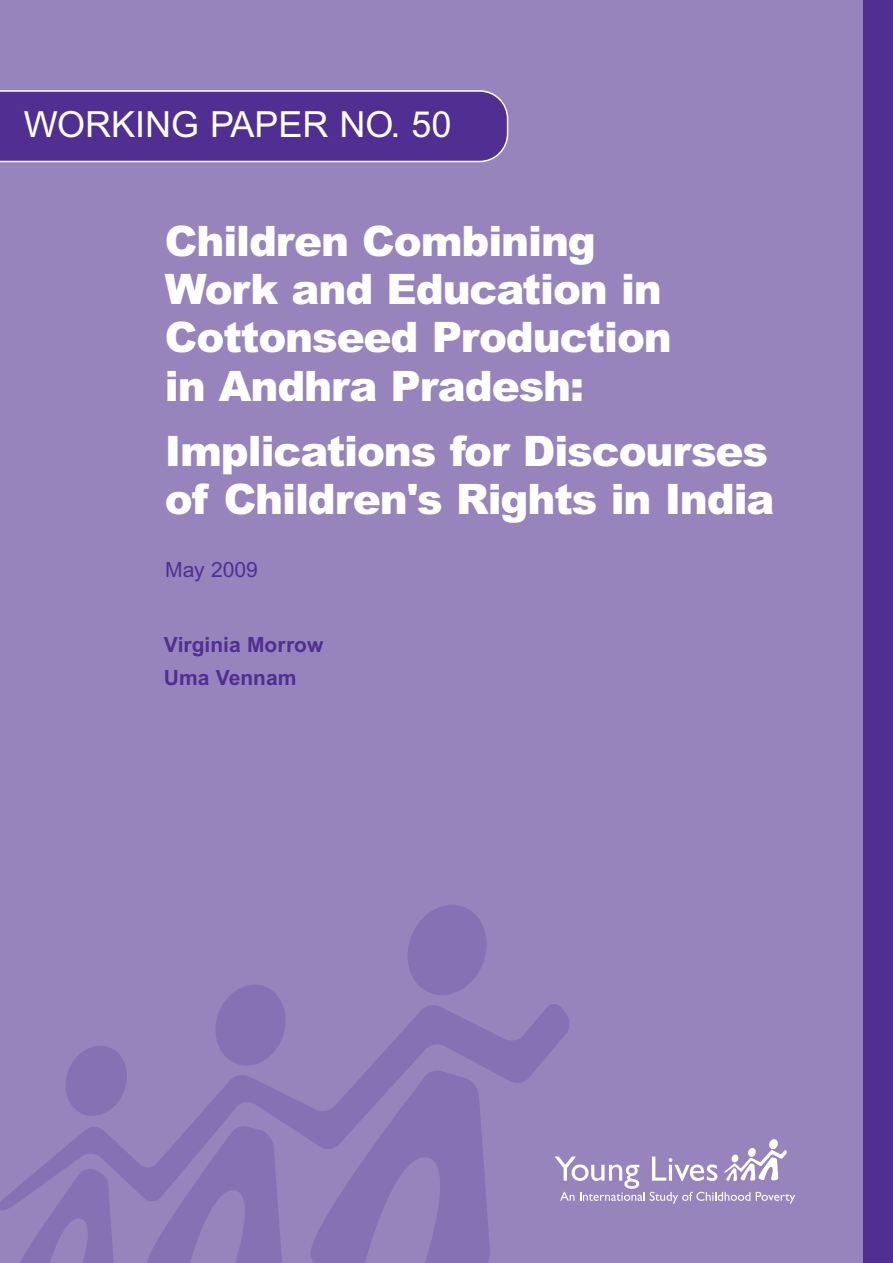
<style>
.page{position:relative;width:893px;height:1263px;background:#fff}
.page>*{position:absolute;margin:0;border:0;box-sizing:border-box;transform-origin:0 0}
.t1{font:900 42px/48px "Arial";letter-spacing:-.025em;color:#fff}
.t2{font:36px "Arial";color:#fff}
.t3{font:700 21px/33.8px "Arial";color:#502e92}
.t4{font:21px "Arial";color:#502e92}
</style>
<div class="page">
<div style="left:0;top:1px;width:893px;height:1262px;background:#9784bd"></div>
<svg style="left:570px;top:1139px;width:225px;height:65px"></svg>
<svg style="left:408px;top:905px;width:79px;height:90px"></svg>
<svg style="left:224px;top:985px;width:58px;height:18px"></svg>
<svg style="left:148px;top:1211px;width:134px;height:52px"></svg>
<svg style="left:20px;top:1211px;width:94px;height:52px"></svg>
<svg style="left:310px;top:1211px;width:180px;height:52px"></svg>
<svg style="left:0;top:1003px;width:570px;height:208px"></svg>
<div style="left:0;top:90px;width:508px;height:72px;background:#502e92"></div>
<div style="left:863px;top:1px;width:30px;height:1262px;background:#502e92"></div>
<p class="t2" style="left:24px;top:111px;width:429px">WORKING PAPER NO. 50</p>
<p class="t1" style="left:165px;top:220px;width:509px">Children Combining<br>Work and Education in<br>Cottonseed Production in Andhra Pradesh:</p>
<p class="t1" style="left:165px;top:429px;width:611px">Implications for Discourses of Children's Rights in India</p>
<p class="t4" style="left:165px;top:562px;width:94px">May 2009</p>
<p class="t3" style="left:164px;top:629px;width:161px">Virginia Morrow<br>Uma Vennam</p>
</div>
